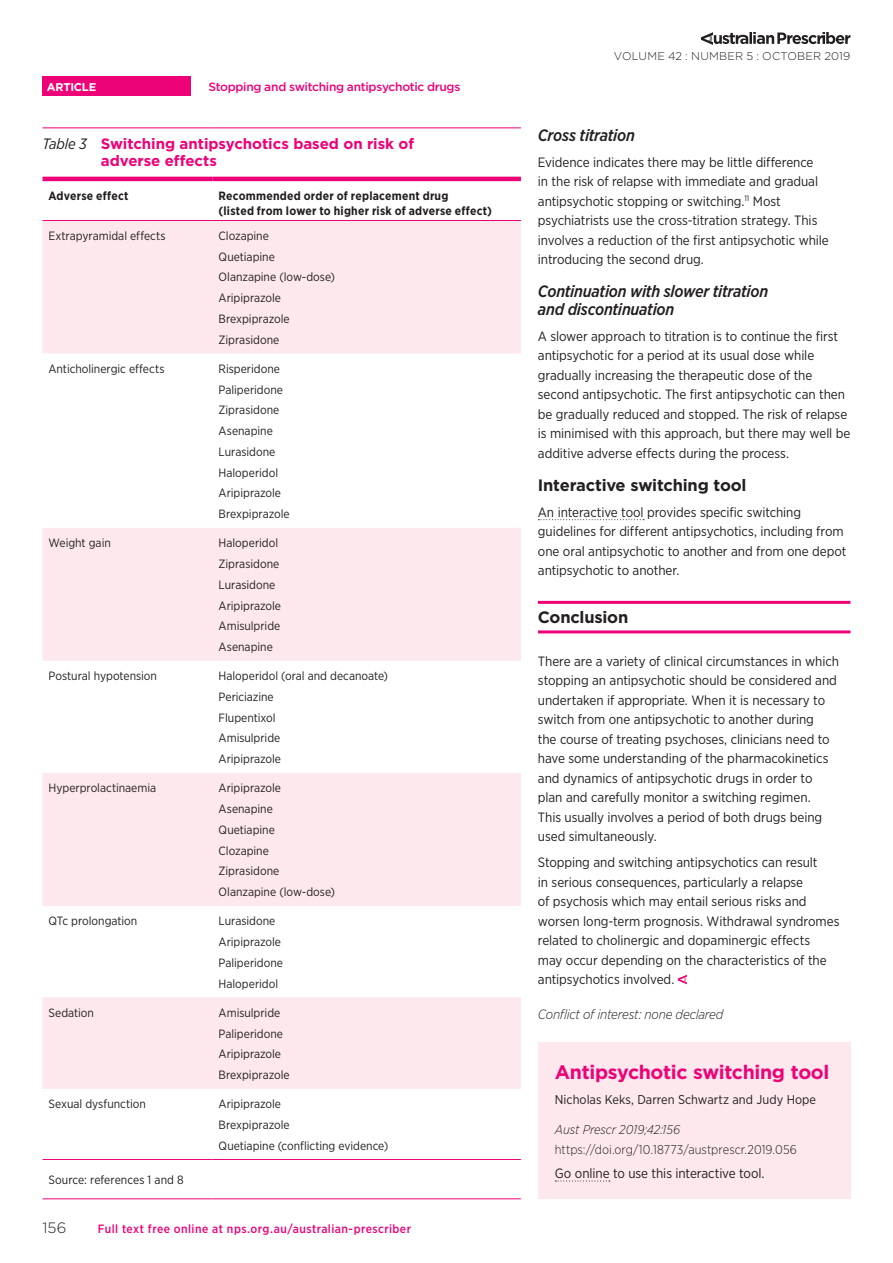
<style>
.page{position:relative;width:893px;height:1263px;background:#fff}
.page>*{position:absolute;margin:0;border:0;box-sizing:border-box;transform-origin:0 0}
.Filler_Header{font:700 19.5px "Gotham";letter-spacing:-.02em;color:#ed0277}
.Subheading_Level_2{font:italic 500 16.5px/18px "Gotham Narrow";letter-spacing:-.02em;color:#231f20}
.Subheading_Level_1{font:700 16.5px "Gotham";letter-spacing:-.015em;color:#231f20}
.Conclusion_and_Recom{font:700 16.5px "Gotham";letter-spacing:-.01em;color:#231f20}
.Table_Fig_Header{font:700 15px/17.2px "Gotham";letter-spacing:-.005em;color:#ed0277}
.t1{font:300 15px "Gotham";color:#231f20}
.Body_Text{font:13.5px/19.5px "Gotham Narrow";letter-spacing:-.01em;color:#231f20}
.Conflict_of_Interest{font:italic 300 13.5px "Gotham Narrow";letter-spacing:-.015em;color:#231f20}
.DOI_Citation{font:300 12.75px "Gotham Narrow";color:#231f20}
.Citation{font:12.75px "Gotham Narrow";letter-spacing:.005em;color:#231f20}
.Citation-2{font:italic 300 12.75px "Gotham Narrow";color:#231f20}
.Table_Fig_Text{font:12px "Gotham Narrow";color:#231f20}
.Table_Fig_Column_Hea{font:700 12px/15px "Gotham Narrow";letter-spacing:.02em;color:#231f20}
.t2{font:500 12px "Gotham Narrow";letter-spacing:.035em;color:#ed0277}
.Series_Turnover_Head{font:500 12px "Gotham";letter-spacing:-.025em;color:#ed0277}
.Table_Fig_Legend{font:12px "Gotham Narrow";letter-spacing:.005em;color:#231f20}
.t3{font:300 11.25px "Gotham";letter-spacing:.02em;color:#231f20}
.t4{font:700 11.25px "Gotham";letter-spacing:-.02em;color:#fff}
.s1{font-family:"Gotham Narrow";font-weight:400;font-style:italic;color:#231f20}
</style>
<div class="page">
<div style="left:43px;top:77px;width:148px;height:19px;background:#ed0277"></div>
<svg style="left:701px;top:32px;width:149px;height:13px"></svg>
<svg style="left:538px;top:519px;width:106px;height:1px"></svg>
<hr style="left:538px;top:601px;width:312px;height:3px;background:#ed0277">
<hr style="left:538px;top:630px;width:312px;height:3px;background:#ed0277">
<svg style="left:678px;top:975px;width:9px;height:9px"></svg>
<svg style="left:43px;top:221px;width:478px;height:868px;fill:#fce8ed"></svg>
<hr style="left:43px;top:128px;width:170px;height:1px;background:#ed0277">
<hr style="left:213px;top:128px;width:308px;height:1px;background:#ed0277">
<hr style="left:43px;top:177px;width:170px;height:4px;background:#ed0277">
<hr style="left:213px;top:177px;width:308px;height:4px;background:#ed0277">
<hr style="left:43px;top:220px;width:170px;height:1px;background:#ed0277">
<hr style="left:213px;top:220px;width:308px;height:1px;background:#ed0277">
<hr style="left:43px;top:1159px;width:170px;height:1px;background:#ed0277">
<hr style="left:213px;top:1159px;width:308px;height:1px;background:#ed0277">
<hr style="left:43px;top:1198px;width:170px;height:1px;background:#ed0277">
<hr style="left:213px;top:1198px;width:308px;height:1px;background:#ed0277">
<div style="left:538px;top:1042px;width:312px;height:157px;background:#fce8ed"></div>
<svg style="left:555px;top:1180px;width:55px;height:1px"></svg>
<p class="t4" style="left:47px;top:79px;width:51px">ARTICLE</p>
<p class="Series_Turnover_Head" style="left:208px;top:79px;width:254px">Stopping and switching antipsychotic drugs</p>
<p class="Table_Fig_Header" style="left:101px;top:135px;width:315px;text-indent:-58px"><span class="s1">Table 3</span> Switching antipsychotics based on risk of adverse effects</p>
<p class="Table_Fig_Column_Hea" style="left:49px;top:188px;width:82px">Adverse effect</p>
<p class="Table_Fig_Column_Hea" style="left:219px;top:188px;width:275px">Recommended order of replacement drug<br>(listed from lower to higher risk of adverse effect)</p>
<p class="Table_Fig_Text" style="left:49px;top:228px;width:119px">Extrapyramidal effects</p>
<p class="Table_Fig_Text" style="left:219px;top:228px;width:52px">Clozapine</p>
<p class="Table_Fig_Text" style="left:219px;top:249px;width:58px">Quetiapine</p>
<p class="Table_Fig_Text" style="left:219px;top:270px;width:118px">Olanzapine (low-dose)</p>
<p class="Table_Fig_Text" style="left:219px;top:290px;width:64px">Aripiprazole</p>
<p class="Table_Fig_Text" style="left:219px;top:311px;width:73px">Brexpiprazole</p>
<p class="Table_Fig_Text" style="left:219px;top:332px;width:62px">Ziprasidone</p>
<p class="Table_Fig_Text" style="left:49px;top:361px;width:117px">Anticholinergic effects</p>
<p class="Table_Fig_Text" style="left:219px;top:361px;width:63px">Risperidone</p>
<p class="Table_Fig_Text" style="left:219px;top:382px;width:66px">Paliperidone</p>
<p class="Table_Fig_Text" style="left:219px;top:403px;width:62px">Ziprasidone</p>
<p class="Table_Fig_Text" style="left:219px;top:423px;width:56px">Asenapine</p>
<p class="Table_Fig_Text" style="left:219px;top:444px;width:58px">Lurasidone</p>
<p class="Table_Fig_Text" style="left:219px;top:465px;width:61px">Haloperidol</p>
<p class="Table_Fig_Text" style="left:219px;top:486px;width:64px">Aripiprazole</p>
<p class="Table_Fig_Text" style="left:219px;top:506px;width:73px">Brexpiprazole</p>
<p class="Table_Fig_Text" style="left:49px;top:536px;width:64px">Weight gain</p>
<p class="Table_Fig_Text" style="left:219px;top:536px;width:61px">Haloperidol</p>
<p class="Table_Fig_Text" style="left:219px;top:556px;width:62px">Ziprasidone</p>
<p class="Table_Fig_Text" style="left:219px;top:577px;width:58px">Lurasidone</p>
<p class="Table_Fig_Text" style="left:219px;top:598px;width:64px">Aripiprazole</p>
<p class="Table_Fig_Text" style="left:219px;top:619px;width:63px">Amisulpride</p>
<p class="Table_Fig_Text" style="left:219px;top:639px;width:56px">Asenapine</p>
<p class="Table_Fig_Text" style="left:49px;top:668px;width:110px">Postural hypotension</p>
<p class="Table_Fig_Text" style="left:219px;top:668px;width:171px">Haloperidol (oral and decanoate)</p>
<p class="Table_Fig_Text" style="left:219px;top:689px;width:57px">Periciazine</p>
<p class="Table_Fig_Text" style="left:219px;top:710px;width:58px">Flupentixol</p>
<p class="Table_Fig_Text" style="left:219px;top:731px;width:63px">Amisulpride</p>
<p class="Table_Fig_Text" style="left:219px;top:751px;width:64px">Aripiprazole</p>
<p class="Table_Fig_Text" style="left:49px;top:781px;width:109px">Hyperprolactinaemia</p>
<p class="Table_Fig_Text" style="left:219px;top:781px;width:64px">Aripiprazole</p>
<p class="Table_Fig_Text" style="left:219px;top:801px;width:56px">Asenapine</p>
<p class="Table_Fig_Text" style="left:219px;top:822px;width:58px">Quetiapine</p>
<p class="Table_Fig_Text" style="left:219px;top:843px;width:52px">Clozapine</p>
<p class="Table_Fig_Text" style="left:219px;top:864px;width:62px">Ziprasidone</p>
<p class="Table_Fig_Text" style="left:219px;top:884px;width:118px">Olanzapine (low-dose)</p>
<p class="Table_Fig_Text" style="left:49px;top:914px;width:90px">QTc prolongation</p>
<p class="Table_Fig_Text" style="left:219px;top:914px;width:58px">Lurasidone</p>
<p class="Table_Fig_Text" style="left:219px;top:934px;width:64px">Aripiprazole</p>
<p class="Table_Fig_Text" style="left:219px;top:955px;width:66px">Paliperidone</p>
<p class="Table_Fig_Text" style="left:219px;top:976px;width:61px">Haloperidol</p>
<p class="Table_Fig_Text" style="left:49px;top:1005px;width:47px">Sedation</p>
<p class="Table_Fig_Text" style="left:219px;top:1005px;width:63px">Amisulpride</p>
<p class="Table_Fig_Text" style="left:219px;top:1026px;width:66px">Paliperidone</p>
<p class="Table_Fig_Text" style="left:219px;top:1046px;width:64px">Aripiprazole</p>
<p class="Table_Fig_Text" style="left:219px;top:1067px;width:73px">Brexpiprazole</p>
<p class="Table_Fig_Text" style="left:49px;top:1096px;width:99px">Sexual dysfunction</p>
<p class="Table_Fig_Text" style="left:219px;top:1096px;width:64px">Aripiprazole</p>
<p class="Table_Fig_Text" style="left:219px;top:1117px;width:73px">Brexpiprazole</p>
<p class="Table_Fig_Text" style="left:219px;top:1138px;width:171px">Quetiapine (conflicting evidence)</p>
<p class="Table_Fig_Legend" style="left:49px;top:1172px;width:137px">Source: references 1 and 8</p>
<p class="t1" style="left:43px;top:1218px;width:25px">156</p>
<p class="t2" style="left:98px;top:1221px;width:315px">Full text free online at nps.org.au/australian-prescriber</p>
<p class="t3" style="left:614px;top:48px;width:238px">VOLUME 42 : NUMBER 5 : OCTOBER 2019</p>
<p class="Subheading_Level_2" style="left:538px;top:126px;width:99px">Cross titration</p>
<p class="Body_Text" style="left:538px;top:152px;width:292px">Evidence indicates there may be little difference<br>in the risk of relapse with immediate and gradual antipsychotic stopping or switching.<sup>11</sup> Most psychiatrists use the cross-titration strategy. This involves a reduction of the first antipsychotic while introducing the second drug.</p>
<p class="Subheading_Level_2" style="left:538px;top:282px;width:232px">Continuation with slower titration and discontinuation</p>
<p class="Body_Text" style="left:538px;top:326px;width:314px">A slower approach to titration is to continue the first antipsychotic for a period at its usual dose while gradually increasing the therapeutic dose of the second antipsychotic. The first antipsychotic can then be gradually reduced and stopped. The risk of relapse is minimised with this approach, but there may well be additive adverse effects during the process.</p>
<p class="Subheading_Level_1" style="left:538px;top:474px;width:210px">Interactive switching tool</p>
<p class="Body_Text" style="left:538px;top:502px;width:310px">An interactive tool provides specific switching guidelines for different antipsychotics, including from one oral antipsychotic to another and from one depot antipsychotic to another.</p>
<p class="Conclusion_and_Recom" style="left:538px;top:606px;width:92px">Conclusion</p>
<p class="Body_Text" style="left:538px;top:651px;width:303px">There are a variety of clinical circumstances in which stopping an antipsychotic should be considered and undertaken if appropriate. When it is necessary to switch from one antipsychotic to another during<br>the course of treating psychoses, clinicians need to have some understanding of the pharmacokinetics and dynamics of antipsychotic drugs in order to plan and carefully monitor a switching regimen.<br>This usually involves a period of both drugs being used simultaneously.</p>
<p class="Body_Text" style="left:538px;top:852px;width:303px">Stopping and switching antipsychotics can result<br>in serious consequences, particularly a relapse<br>of psychosis which may entail serious risks and worsen long-term prognosis. Withdrawal syndromes related to cholinergic and dopaminergic effects<br>may occur depending on the characteristics of the antipsychotics involved.</p>
<p class="Conflict_of_Interest" style="left:538px;top:1006px;width:187px">Conflict of interest: none declared</p>
<p class="Filler_Header" style="left:555px;top:1059px;width:276px">Antipsychotic switching tool</p>
<p class="Citation" style="left:555px;top:1092px;width:263px">Nicholas Keks, Darren Schwartz and Judy Hope</p>
<p class="Citation-2" style="left:555px;top:1121px;width:127px">Aust Prescr 2019;42:156</p>
<p class="DOI_Citation" style="left:555px;top:1142px;width:243px">https://doi.org/10.18773/austprescr.2019.056</p>
<p class="Body_Text" style="left:555px;top:1163px;width:211px">Go online to use this interactive tool.</p>
</div>
